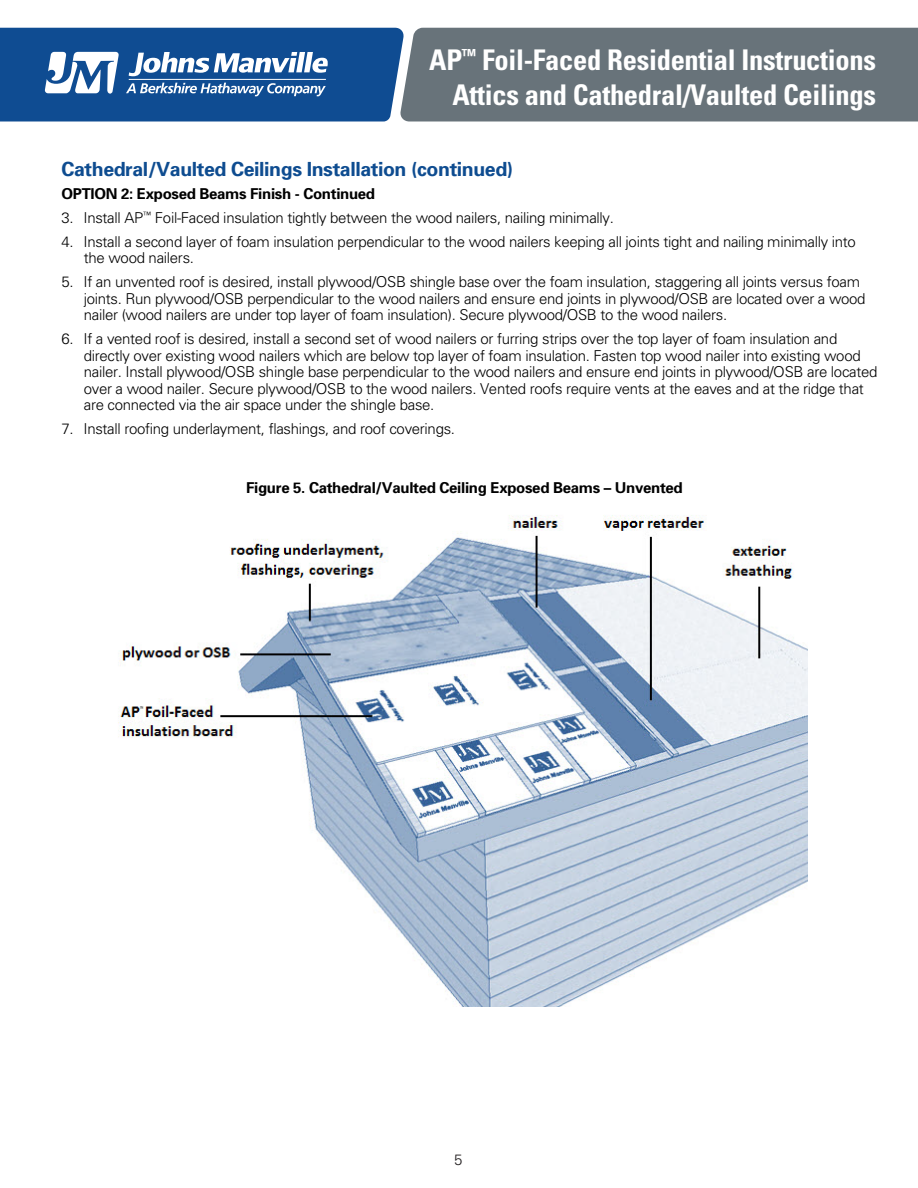
<style>
.page{position:relative;width:918px;height:1188px;background:#fff}
.page>*{position:absolute;margin:0;border:0;box-sizing:border-box;transform-origin:0 0}
.t1{font:700 condensed 28.5px/34.2px "Univers";letter-spacing:-.01em;color:#fff;text-align:right}
.t2{font:700 19.5px "Univers";letter-spacing:-.02em;color:#0e4c90}
.t3{font:300 15px/16.5px "Univers";letter-spacing:-.02em;color:#000}
.t4{font:700 15px "Univers";letter-spacing:-.02em;color:#000}
.t5{font:300 15px "Univers";color:#231f20}
</style>
<div class="page">
<div style="left:404px;top:28px;width:514px;height:94px;background:#68737a"></div>
<svg style="left:0;top:28px;width:404px;height:94px"></svg>
<hr style="left:129px;top:79px;width:197px;height:1px;background:#fff">
<img style="left:118px;top:515px;width:690px;height:491px">
<img style="left:120px;top:704px;width:96px;height:18px">
<h1 class="t1" style="left:429px;top:43px;width:448px">AP<sup>™</sup> Foil-Faced Residential Instructions<br>Attics and Cathedral/Vaulted Ceilings</h1>
<h2 class="t2" style="left:62px;top:158px;width:453px">Cathedral/Vaulted Ceilings Installation (continued)</h2>
<p class="t4" style="left:62px;top:184px;width:315px">OPTION 2: Exposed Beams Finish - Continued</p>
<p class="t3" style="left:62px;top:209px;width:554px">3. Install AP<sup>™</sup> Foil-Faced insulation tightly between the wood nailers, nailing minimally.</p>
<p class="t3" style="left:84px;top:233px;width:774px;text-indent:-22px">4. Install a second layer of foam insulation perpendicular to the wood nailers keeping all joints tight and nailing minimally into the wood nailers.</p>
<p class="t3" style="left:84px;top:274px;width:783px;text-indent:-22px">5. If an unvented roof is desired, install plywood/OSB shingle base over the foam insulation, staggering all joints versus foam joints. Run plywood/OSB perpendicular to the wood nailers and ensure end joints in plywood/OSB are located over a wood nailer (wood nailers are under top layer of foam insulation). Secure plywood/OSB to the wood nailers.</p>
<p class="t3" style="left:84px;top:331px;width:795px;text-indent:-22px">6. If a vented roof is desired, install a second set of wood nailers or furring strips over the top layer of foam insulation and directly over existing wood nailers which are below top layer of foam insulation. Fasten top wood nailer into existing wood nailer. Install plywood/OSB shingle base perpendicular to the wood nailers and ensure end joints in plywood/OSB are located over a wood nailer. Secure plywood/OSB to the wood nailers. Vented roofs require vents at the eaves and at the ridge that are connected via the air space under the shingle base.</p>
<p class="t3" style="left:62px;top:421px;width:395px">7. Install roofing underlayment, flashings, and roof coverings.</p>
<p class="t4" style="left:246px;top:479px;width:438px">Figure 5. Cathedral/Vaulted Ceiling Exposed Beams – Unvented</p>
<p class="t5" style="left:454px;top:1151px;width:10px">5</p>
</div>
